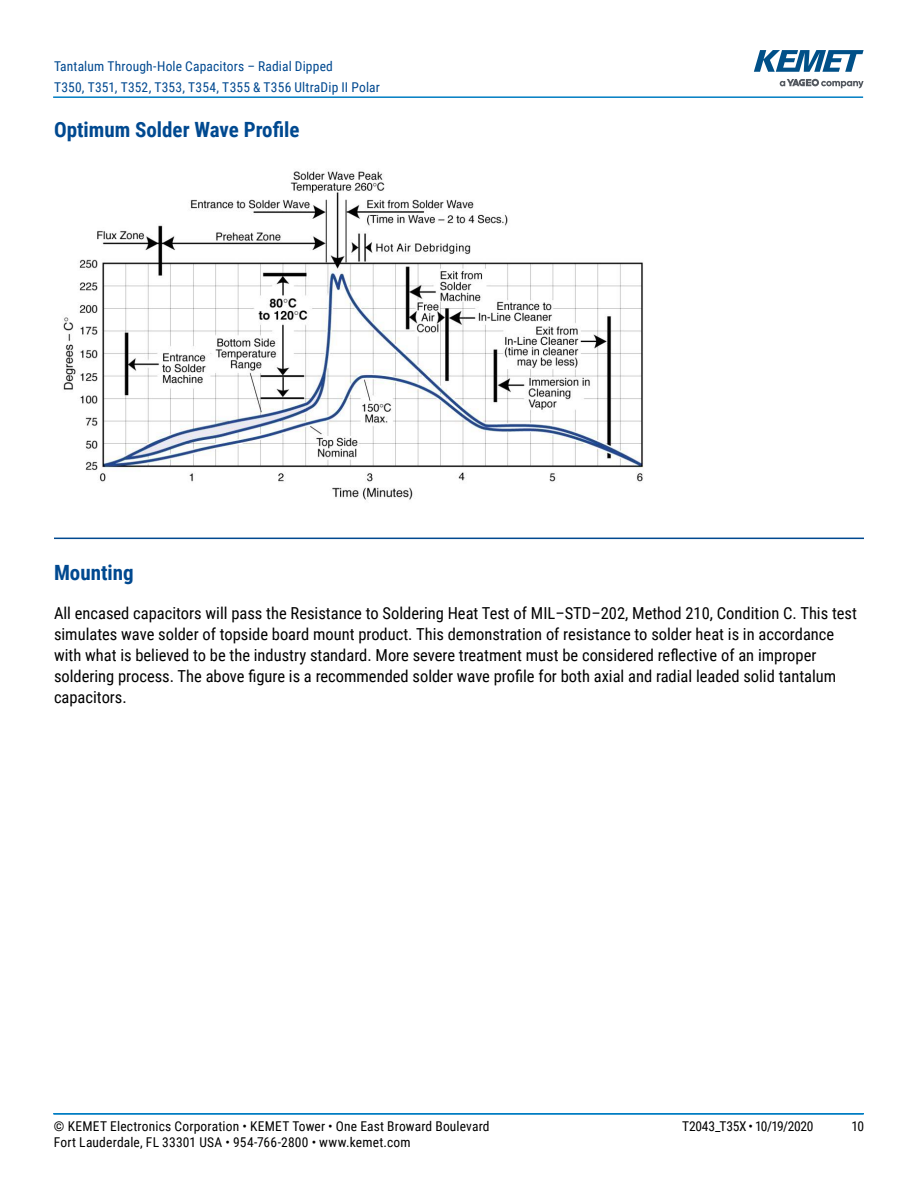
<style>
.page{position:relative;width:918px;height:1188px;background:#fff}
.page>*{position:absolute;margin:0;border:0;box-sizing:border-box;transform-origin:0 0}
.t1{font:700 21px "Roboto Condensed";color:#004990}
.t2{font:16.5px/21px "Roboto Condensed";color:#000}
.t3{font:13.5px "Roboto Condensed";letter-spacing:.015em;color:#000}
.t4{font:13.5px/21px "Roboto Condensed";letter-spacing:.01em;color:#004990}
.t5{font:13.5px "Roboto Condensed";letter-spacing:-.02em;color:#000}
</style>
<div class="page">
<hr style="left:54px;top:1113px;width:810px;height:2px;background:#007dc3">
<hr style="left:53px;top:1113px;width:810px;height:2px;background:#007dc3">
<hr style="left:53px;top:96px;width:810px;height:2px;background:#007dc3">
<svg style="left:780px;top:79px;width:84px;height:9px"></svg>
<svg style="left:754px;top:50px;width:110px;height:22px"></svg>
<hr style="left:54px;top:538px;width:810px;height:1px;background:#004990">
<img style="left:63px;top:171px;width:581px;height:329px">
<p class="t4" style="left:54px;top:55px;width:327px">Tantalum Through-Hole Capacitors – Radial Dipped<br>T350, T351, T352, T353, T354, T355 &amp; T356 UltraDip II Polar</p>
<p class="t1" style="left:54px;top:115px;width:247px">Optimum Solder Wave Profile</p>
<p class="t1" style="left:54px;top:557px;width:81px">Mounting</p>
<p class="t2" style="left:54px;top:602px;width:805px">All encased capacitors will pass the Resistance to Soldering Heat Test of MIL–STD–202, Method 210, Condition C. This test simulates wave solder of topside board mount product. This demonstration of resistance to solder heat is in accordance with what is believed to be the industry standard. More severe treatment must be considered reflective of an improper soldering process. The above figure is a recommended solder wave profile for both axial and radial leaded solid tantalum capacitors.</p>
<p class="t3" style="left:54px;top:1116px;width:437px">© KEMET Electronics Corporation • KEMET Tower • One East Broward Boulevard</p>
<p class="t5" style="left:682px;top:1116px;width:133px">T2043_T35X • 10/19/2020</p>
<p class="t3" style="left:852px;top:1116px;width:14px">10</p>
<p class="t3" style="left:54px;top:1133px;width:358px">Fort Lauderdale, FL 33301 USA • 954-766-2800 • www.kemet.com</p>
</div>
